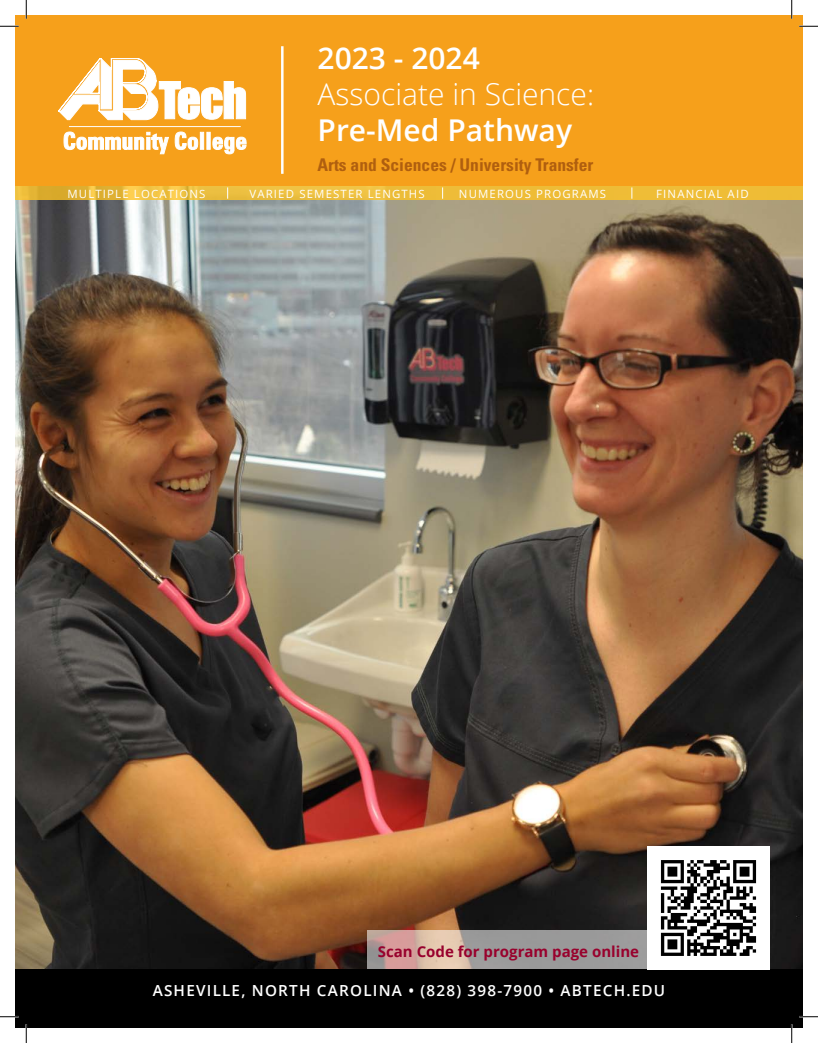
<style>
.page{position:relative;width:818px;height:1043px;background:#fff}
.page>*{position:absolute;margin:0;border:0;box-sizing:border-box;transform-origin:0 0}
._14a_Program_H2{font:300 30px/36px "Open Sans";color:#fff}
._14a_Program_H2-2{font:600 30px "Open Sans";color:#fff}
._14a_Program_H2-3{font:700 condensed 17.5px "Univers LT Std";color:#b05f0f}
.t1{font:600 15.25px "Open Sans";letter-spacing:.08em;color:#fff}
.t2{font:700 15px "Open Sans";color:#98012d}
.t3{font:11.38px "Open Sans";letter-spacing:.1em;color:#fff}
.s1{font-weight:600}
</style>
<div class="page">
<img style="left:15px;top:200px;width:787px;height:769px">
<svg style="left:15px;top:185px;width:787px;height:15px;background:#edba38"></svg>
<div style="left:15px;top:15px;width:787px;height:170px;background:#f6a01b"></div>
<div style="left:15px;top:969px;width:787px;height:59px;background:#000"></div>
<svg style="left:227px;top:187px;width:1px;height:12px"></svg>
<svg style="left:442px;top:187px;width:1px;height:12px"></svg>
<svg style="left:631px;top:187px;width:1px;height:12px"></svg>
<svg style="left:58px;top:58px;width:188px;height:62px"></svg>
<svg style="left:64px;top:132px;width:105px;height:22px"></svg>
<svg style="left:175px;top:132px;width:23px;height:18px"></svg>
<div style="left:200px;top:132px;width:4px;height:17px;background:#fff;border:1px solid #fff"></div>
<hr style="left:207px;top:132px;width:3px;height:17px;background:#fff">
<svg style="left:212px;top:137px;width:34px;height:17px"></svg>
<hr style="left:69px;top:126px;width:172px;height:1px;background:#fff">
<hr style="left:281px;top:46px;width:2px;height:128px;background:#fff">
<svg style="left:367px;top:930px;width:280px;height:39px;background:#aea29d"></svg>
<img style="left:647px;top:846px;width:122px;height:123px">
<svg style="left:0;top:25px;width:19px;height:2px"></svg>
<svg style="left:799px;top:25px;width:19px;height:2px"></svg>
<svg style="left:0;top:1015px;width:19px;height:2px"></svg>
<svg style="left:799px;top:1015px;width:19px;height:2px"></svg>
<svg style="left:25px;top:0;width:2px;height:19px"></svg>
<svg style="left:25px;top:1024px;width:2px;height:18px"></svg>
<svg style="left:790px;top:0;width:2px;height:19px"></svg>
<svg style="left:790px;top:1024px;width:2px;height:18px"></svg>
<p class="_14a_Program_H2-2" style="left:317px;top:38px;width:164px">2023 - 2024</p>
<p class="_14a_Program_H2" style="left:317px;top:75px;width:278px">Associate in Science:<br><span class="s1">Pre-Med Pathway</span></p>
<p class="_14a_Program_H2-3" style="left:317px;top:154px;width:277px">Arts and Sciences / University Transfer</p>
<p class="t3" style="left:68px;top:186px;width:139px">MULTIPLE LOCATIONS</p>
<p class="t3" style="left:249px;top:186px;width:177px">VARIED SEMESTER LENGTHS</p>
<p class="t3" style="left:459px;top:186px;width:149px">NUMEROUS PROGRAMS</p>
<p class="t3" style="left:656px;top:186px;width:94px">FINANCIAL AID</p>
<p class="t2" style="left:378px;top:941px;width:263px">Scan Code for program page online</p>
<p class="t1" style="left:153px;top:979px;width:514px">ASHEVILLE, NORTH CAROLINA • (828) 398-7900 • ABTECH.EDU</p>
</div>
